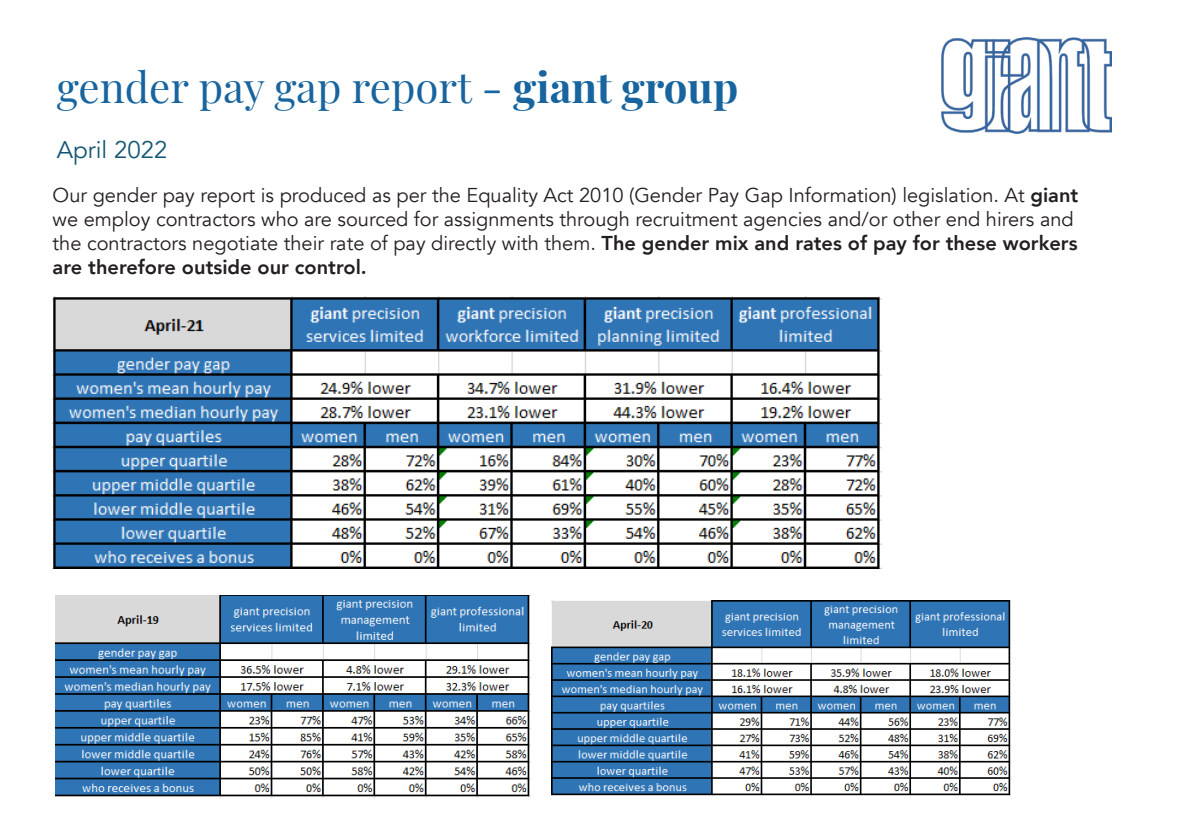
<style>
.page{position:relative;width:1191px;height:840px;background:#fff}
.page>*{position:absolute;margin:0;border:0;box-sizing:border-box;transform-origin:0 0}
.Headline{font:42px "Playfair Display";color:#17649f}
.t1{font:24px "Avenir";color:#125571}
.t2{font:20px/24px "Avenir";color:#231f20}
.s1{font-weight:700}
.s2{font-weight:800}
</style>
<div class="page">
<img style="left:941px;top:38px;width:170px;height:95px">
<img style="left:55px;top:595px;width:475px;height:202px">
<img style="left:551px;top:600px;width:459px;height:194px">
<img style="left:52px;top:296px;width:830px;height:272px">
<p class="Headline" style="left:57px;top:54px;width:683px">gender pay gap report - <span class="s1">giant group</span></p>
<p class="t1" style="left:57px;top:135px;width:112px">April 2022</p>
<p class="t2" style="left:53px;top:184px;width:1027px">Our gender pay report is produced as per the Equality Act 2010 (Gender Pay Gap Information) legislation. At <span class="s2">giant </span>we employ contractors who are sourced for assignments through recruitment agencies and/or other end hirers and the contractors negotiate their rate of pay directly with them. <span class="s2">The gender mix and rates of pay for these workers are therefore outside our control.</span></p>
</div>
